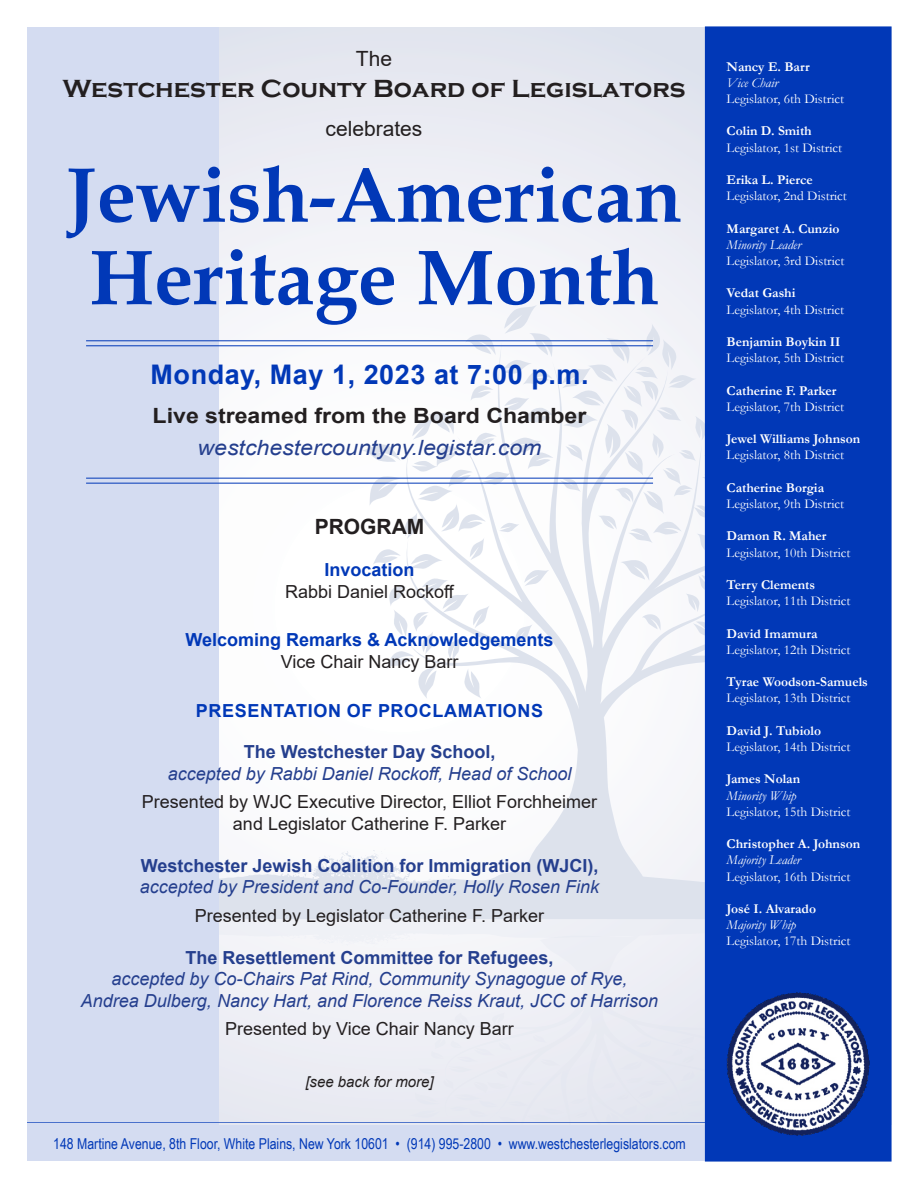
<style>
.page{position:relative;width:918px;height:1188px;background:#fff}
.page>*{position:absolute;margin:0;border:0;box-sizing:border-box;transform-origin:0 0}
.t1{font:700 78px/82.5px "Book Antiqua";color:#0138b7}
.t2{font:700 27px "Arial";letter-spacing:.02em;color:#0138b7}
.t3{font:700 25.5px "Copperplate Gothic";color:#231f20}
.t4{font:italic 21px "Arial";color:#253f8e;scale:1.1 1}
.t5{font:700 21px "Arial";color:#231f20;scale:1.1 1}
.t6{font:21px "Arial";color:#231f20}
.t7{font:700 21px "Arial";color:#231f20}
.t8{font:italic 18px/21.6px "Arial";color:#253f8e;text-align:center}
.t9{font:18px/21.6px "Arial";color:#231f20;text-align:center}
.t10{font:700 18px/21.6px "Arial";color:#253f8e}
.t11{font:700 18px/21.6px "Arial";color:#0138b7;text-align:center}
.t12{font:700 18px "Arial";letter-spacing:.035em;color:#0138b7}
.t13{font:15px "Arial Narrow";color:#0138b7}
.t14{font:italic 15px "Arial";color:#231f20}
.t15{font:13.5px/16.2px "Garamond";color:#fff}
.s1{font-weight:700;color:#0138b7}
.s2{font-weight:400;color:#231f20}
.s3{font-weight:700;font-style:normal}
.s4{font-weight:400;font-style:italic}
.s5{font-weight:700}
.s6{font-style:italic}
</style>
<div class="page">
<div style="left:27px;top:27px;width:864px;height:1134px;background:#d4dcf1"></div>
<svg style="left:219px;top:27px;width:486px;height:1098px;background:#f0f1f6"></svg>
<svg style="left:361px;top:304px;width:344px;height:531px;fill:#fafafc"></svg>
<svg style="left:219px;top:835px;width:486px;height:83px;fill:#dde2ec"></svg>
<svg style="left:408px;top:947px;width:297px;height:178px;background:#eaecf3"></svg>
<div style="left:219px;top:918px;width:486px;height:29px;background:#eff1f6"></div>
<div style="left:706px;top:27px;width:185px;height:1134px;background:#0138b7"></div>
<div style="left:705px;top:26px;width:187px;height:1136px;border:2px solid #0138b7"></div>
<img style="left:726px;top:992px;width:144px;height:144px">
<hr style="left:27px;top:1122px;width:694px;height:1px;background:#0138b7">
<hr style="left:86px;top:340px;width:567px;height:1px;background:#0138b7">
<hr style="left:86px;top:345px;width:567px;height:1px;background:#0138b7">
<hr style="left:86px;top:478px;width:567px;height:1px;background:#0138b7">
<hr style="left:86px;top:483px;width:567px;height:1px;background:#0138b7">
<p class="t6" style="left:356px;top:44px;width:38px">The</p>
<p class="t3" style="left:63px;top:74px;width:624px">Westchester County Board of Legislators</p>
<p class="t6" style="left:326px;top:114px;width:98px">celebrates</p>
<p class="t1" style="left:67px;top:154px;width:617px">Jewish-American<br>Heritage Month</p>
<p class="t2" style="left:151px;top:356px;width:439px">Monday, May 1, 2023 at 7:00 p.m.</p>
<p class="t5" style="left:153px;top:401px;width:396px">Live streamed from the Board Chamber</p>
<p class="t4" style="left:198px;top:434px;width:314px">westchestercountyny.legistar.com</p>
<p class="t7" style="left:315px;top:512px;width:111px">PROGRAM</p>
<p class="t9" style="left:285px;top:559px;width:171px"><span class="s1">Invocation<br></span>Rabbi Daniel Rockoff</p>
<p class="t11" style="left:186px;top:629px;width:370px">Welcoming Remarks &amp; Acknowledgements<br><span class="s2">Vice Chair Nancy Barr</span></p>
<p class="t12" style="left:196px;top:698px;width:349px">PRESENTATION OF PROCLAMATIONS</p>
<p class="t8" style="left:168px;top:742px;width:405px"><span class="s3">The Westchester Day School,<br></span>accepted by Rabbi Daniel Rockoff, Head of School</p>
<p class="t9" style="left:142px;top:791px;width:457px">Presented by WJC Executive Director, Elliot Forchheimer and Legislator Catherine F. Parker</p>
<p class="t10" style="left:140px;top:855px;width:461px">Westchester Jewish Coalition for Immigration (WJCI), <span class="s4">accepted by President and Co-Founder, Holly Rosen Fink</span></p>
<p class="t9" style="left:195px;top:904px;width:351px">Presented by Legislator Catherine F. Parker</p>
<p class="t8" style="left:81px;top:947px;width:579px"><span class="s3">The Resettlement Committee for Refugees,<br></span>accepted by Co-Chairs Pat Rind, Community Synagogue of Rye,<br>Andrea Dulberg, Nancy Hart, and Florence Reiss Kraut, JCC of Harrison</p>
<p class="t9" style="left:225px;top:1018px;width:290px">Presented by Vice Chair Nancy Barr</p>
<p class="t14" style="left:305px;top:1072px;width:130px">[see back for more]</p>
<p class="t13" style="left:53px;top:1133px;width:634px">148 Martine Avenue, 8th Floor, White Plains, New York 10601 • (914) 995-2800 • www.westchesterlegislators.com</p>
<p class="t15" style="left:727px;top:58px;width:119px"><span class="s5">Nancy E. Barr<br></span><span class="s6">Vice Chair<br></span>Legislator, 6th District</p>
<p class="t15" style="left:727px;top:123px;width:117px"><span class="s5">Colin D. Smith<br></span>Legislator, 1st District</p>
<p class="t15" style="left:727px;top:171px;width:122px"><span class="s5">Erika L. Pierce<br></span>Legislator, 2nd District</p>
<p class="t15" style="left:727px;top:220px;width:119px"><span class="s5">Margaret A. Cunzio<br></span><span class="s6">Minority Leader<br></span>Legislator, 3rd District</p>
<p class="t15" style="left:727px;top:285px;width:119px"><span class="s5">Vedat Gashi<br></span>Legislator, 4th District</p>
<p class="t15" style="left:727px;top:333px;width:119px"><span class="s5">Benjamin Boykin II<br></span>Legislator, 5th District</p>
<p class="t15" style="left:727px;top:382px;width:119px"><span class="s5">Catherine F. Parker<br></span>Legislator, 7th District</p>
<p class="t15" style="left:727px;top:430px;width:135px"><span class="s5">Jewel Williams Johnson<br></span>Legislator, 8th District</p>
<p class="t15" style="left:727px;top:479px;width:119px"><span class="s5">Catherine Borgia<br></span>Legislator, 9th District</p>
<p class="t15" style="left:727px;top:528px;width:125px"><span class="s5">Damon R. Maher<br></span>Legislator, 10th District</p>
<p class="t15" style="left:727px;top:576px;width:125px"><span class="s5">Terry Clements<br></span>Legislator, 11th District</p>
<p class="t15" style="left:727px;top:625px;width:125px"><span class="s5">David Imamura<br></span>Legislator, 12th District</p>
<p class="t15" style="left:727px;top:673px;width:143px"><span class="s5">Tyrae Woodson-Samuels<br></span>Legislator, 13th District</p>
<p class="t15" style="left:727px;top:722px;width:125px"><span class="s5">David J. Tubiolo<br></span>Legislator, 14th District</p>
<p class="t15" style="left:727px;top:771px;width:125px"><span class="s5">James Nolan<br></span><span class="s6">Minority Whip<br></span>Legislator, 15th District</p>
<p class="t15" style="left:727px;top:835px;width:135px"><span class="s5">Christopher A. Johnson<br></span><span class="s6">Majority Leader<br></span>Legislator, 16th District</p>
<p class="t15" style="left:727px;top:900px;width:125px"><span class="s5">José I. Alvarado<br></span><span class="s6">Majority Whip<br></span>Legislator, 17th District</p>
</div>
